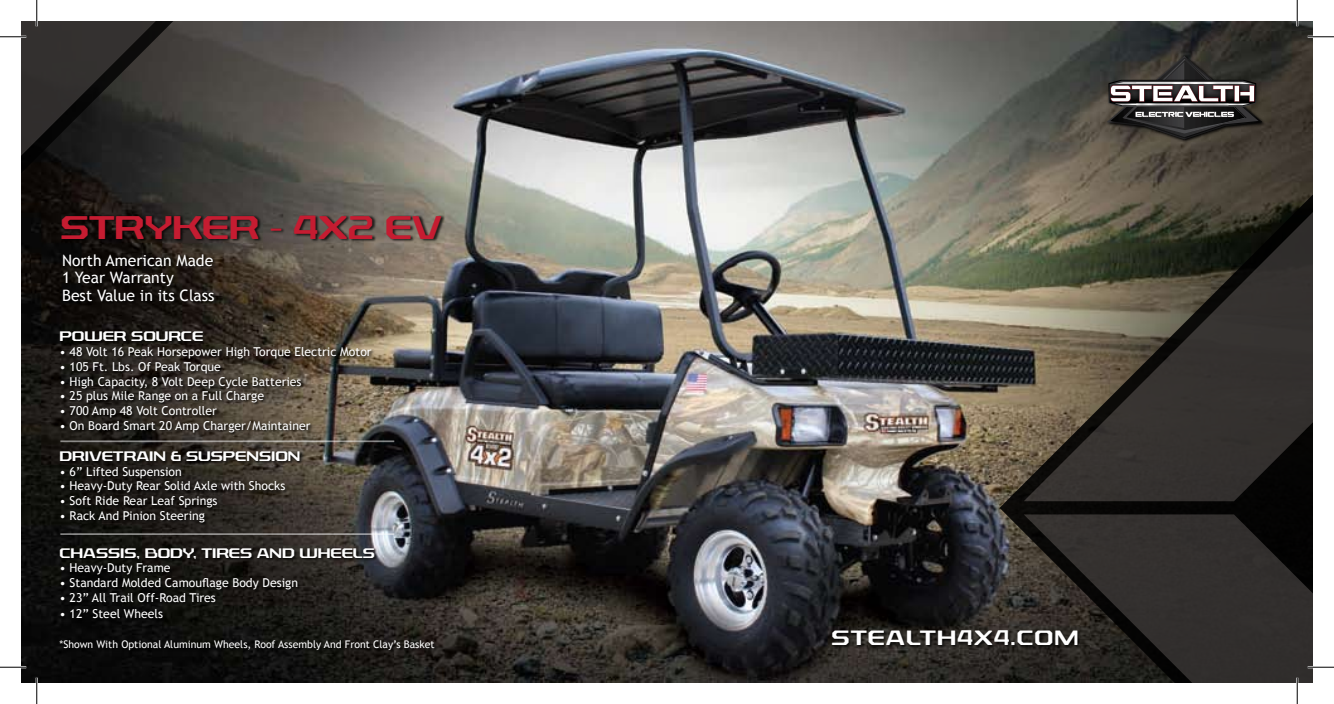
<style>
.page{position:relative;width:1334px;height:704px;background:#fff}
.page>*{position:absolute;margin:0;border:0;box-sizing:border-box;transform-origin:0 0}
.t1{font:33.25px "Rexlia Free";color:#c51c31}
.t2{font:21px "Rexlia Free";letter-spacing:.05em;color:#fff}
.t3{font:15.75px/17.5px "Trebuchet MS";color:#fff}
.t4{font:14px "Rexlia Free";color:#fff}
.t5{font:12.25px "Trebuchet MS";color:#fff}
.t6{font:10.5px "Trebuchet MS";color:#fff}
</style>
<div class="page">
<img style="left:21px;top:21px;width:1291px;height:661px">
<svg style="left:21px;top:21px;width:187px;height:206px;background:#2a2826"></svg>
<svg style="left:999px;top:194px;width:313px;height:488px;background:#4b463a"></svg>
<svg style="left:1023px;top:177px;width:289px;height:324px;background:#464137"></svg>
<svg style="left:1023px;top:514px;width:289px;height:168px;background:#2b2826"></svg>
<img style="left:1102px;top:52px;width:166px;height:93px">
<img style="left:1107px;top:55px;width:156px;height:87px">
<svg style="left:1106px;top:56px;width:156px;height:83px;background:#4e4b49"></svg>
<div style="left:60px;top:331px;width:378px;height:322px;background:#000;opacity:.75"></div>
<div style="left:63px;top:254px;width:155px;height:50px;background:#000;opacity:.75"></div>
<hr style="left:60px;top:440px;width:334px;height:2px;background:#fff">
<hr style="left:60px;top:533px;width:334px;height:2px;background:#fff">
<div style="left:61px;top:215px;width:384px;height:27px;background:#000;opacity:.75"></div>
<div style="left:832px;top:630px;width:249px;height:19px;background:#000;opacity:.75"></div>
<hr style="left:0;top:36px;width:26px;height:2px;background:#fff">
<hr style="left:1307px;top:36px;width:27px;height:2px;background:#fff">
<hr style="left:0;top:666px;width:26px;height:2px;background:#fff">
<hr style="left:1307px;top:666px;width:27px;height:2px;background:#fff">
<hr style="left:36px;top:0;width:2px;height:26px;background:#fff">
<hr style="left:36px;top:677px;width:2px;height:27px;background:#fff">
<hr style="left:1296px;top:0;width:2px;height:26px;background:#fff">
<hr style="left:1296px;top:677px;width:2px;height:27px;background:#fff">
<svg style="left:0;top:36px;width:26px;height:1px"></svg>
<svg style="left:1307px;top:36px;width:27px;height:1px"></svg>
<svg style="left:0;top:666px;width:26px;height:1px"></svg>
<svg style="left:1307px;top:666px;width:27px;height:1px"></svg>
<svg style="left:36px;top:0;width:1px;height:26px"></svg>
<svg style="left:36px;top:677px;width:1px;height:27px"></svg>
<svg style="left:1296px;top:0;width:1px;height:26px"></svg>
<svg style="left:1296px;top:677px;width:1px;height:27px"></svg>
<h1 class="t1" style="left:60px;top:207px;width:383px">STRYKER - 4X2 EV</h1>
<p class="t3" style="left:62px;top:251px;width:154px">North American Made<br>1 Year Warranty<br>Best Value in its Class</p>
<p class="t4" style="left:60px;top:328px;width:145px">POWER SOURCE</p>
<p class="t5" style="left:60px;top:344px;width:314px">• 48 Volt 16 Peak Horsepower High Torque Electric Motor</p>
<p class="t5" style="left:60px;top:359px;width:163px">• 105 Ft. Lbs. Of Peak Torque</p>
<p class="t5" style="left:60px;top:374px;width:243px">• High Capacity, 8 Volt Deep Cycle Batteries</p>
<p class="t5" style="left:60px;top:388px;width:206px">• 25 plus Mile Range on a Full Charge</p>
<p class="t5" style="left:60px;top:403px;width:159px">• 700 Amp 48 Volt Controller</p>
<p class="t5" style="left:60px;top:418px;width:252px">• On Board Smart 20 Amp Charger/Maintainer</p>
<p class="t4" style="left:60px;top:447px;width:242px">DRIVETRAIN &amp; SUSPENSION</p>
<p class="t5" style="left:60px;top:464px;width:124px">• 6” Lifted Suspension</p>
<p class="t5" style="left:60px;top:479px;width:227px">• Heavy-Duty Rear Solid Axle with Shocks</p>
<p class="t5" style="left:60px;top:493px;width:159px">• Soft Ride Rear Leaf Springs</p>
<p class="t5" style="left:60px;top:508px;width:147px">• Rack And Pinion Steering</p>
<p class="t4" style="left:60px;top:544px;width:317px">CHASSIS, BODY, TIRES AND WHEELS</p>
<p class="t5" style="left:60px;top:560px;width:113px">• Heavy-Duty Frame</p>
<p class="t5" style="left:60px;top:575px;width:240px">• Standard Molded Camouflage Body Design</p>
<p class="t5" style="left:60px;top:590px;width:158px">• 23” All Trail Off-Road Tires</p>
<p class="t5" style="left:60px;top:606px;width:105px">• 12” Steel Wheels</p>
<p class="t6" style="left:60px;top:638px;width:377px">*Shown With Optional Aluminum Wheels, Roof Assembly And Front Clay’s Basket</p>
<h2 class="t2" style="left:831px;top:625px;width:248px">STEALTH4X4.COM</h2>
</div>
